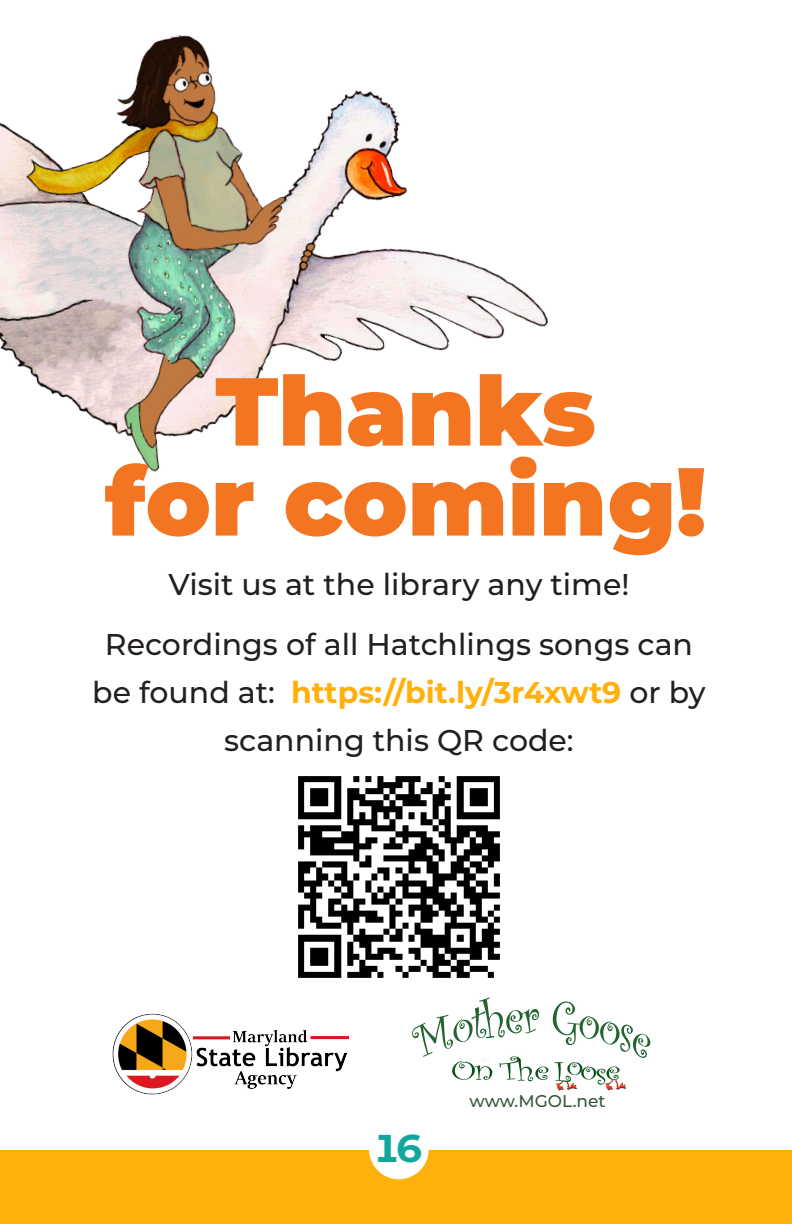
<style>
.page{position:relative;width:792px;height:1224px;background:#fff}
.page>*{position:absolute;margin:0;border:0;box-sizing:border-box;transform-origin:0 0}
.t1{font:900 96.2px "Montserrat";color:#f47521}
.t2{font:700 38.8px "Montserrat";color:#12a79d}
.t3{font:500 30px/48px "Montserrat";color:#231f20;text-align:center}
.t4{font:500 17px "Montserrat";color:#37583d}
.s1{font-weight:700;color:#ffb00b}
</style>
<div class="page">
<img style="left:298px;top:776px;width:202px;height:202px">
<img style="left:0;top:34px;width:548px;height:438px">
<div style="left:0;top:1151px;width:792px;height:73px;background:#ffb00b"></div>
<div style="left:369px;top:1120px;width:60px;height:59px;background:#fff;border-radius:50%"></div>
<img style="left:412px;top:997px;width:239px;height:94px">
<img style="left:112px;top:1013px;width:237px;height:82px">
<p class="t1" style="left:215px;top:339px;width:382px">Thanks</p>
<p class="t1" style="left:105px;top:429px;width:603px">for coming!</p>
<p class="t3" style="left:168px;top:560px;width:463px">Visit us at the library any time!</p>
<p class="t3" style="left:92px;top:619px;width:615px">Recordings of all Hatchlings songs can be found at: <span class="s1">https://bit.ly/3r4xwt9</span> or by scanning this QR code:</p>
<p class="t2" style="left:373px;top:1120px;width:51px">16</p>
<p class="t4" style="left:470px;top:1089px;width:138px">www.MGOL.net</p>
</div>
